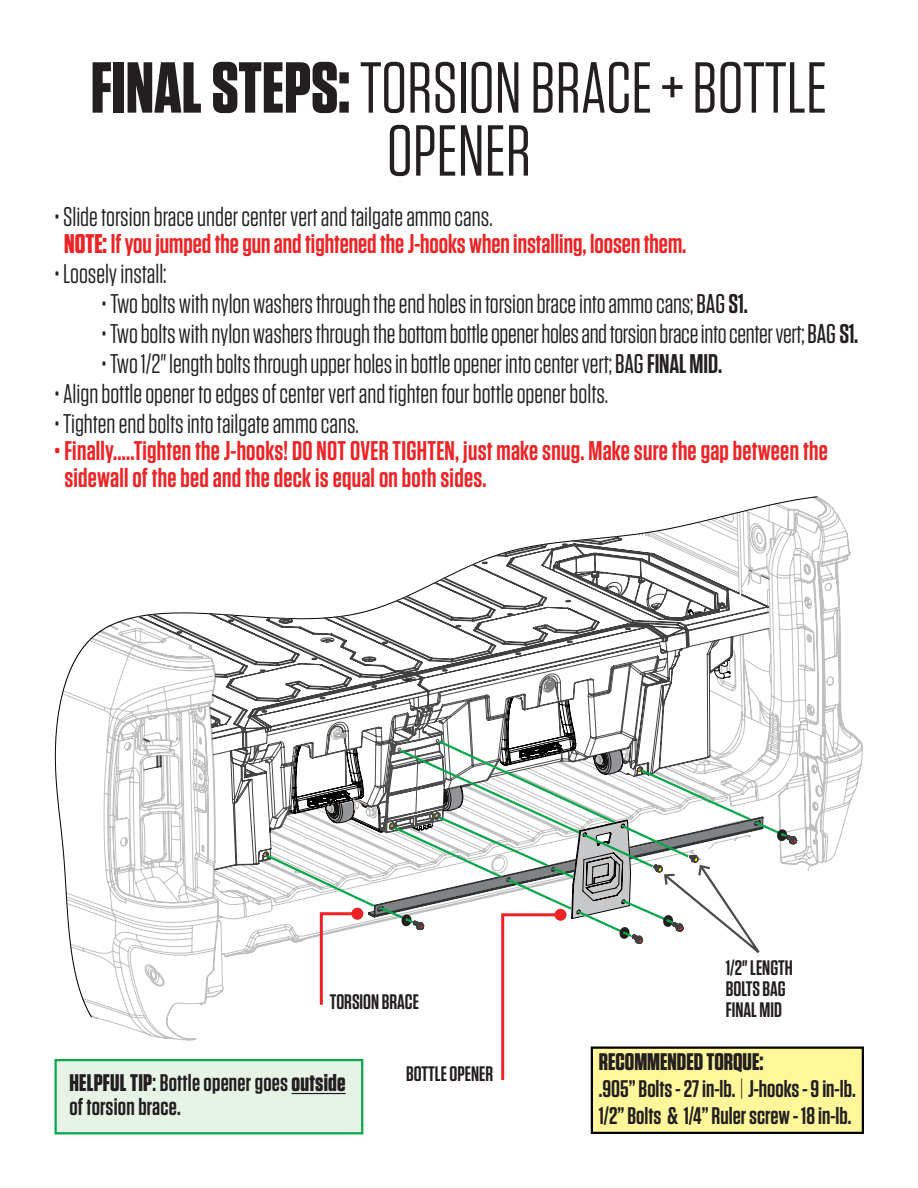
<style>
.page{position:relative;width:918px;height:1188px;background:#fff}
.page>*{position:absolute;margin:0;border:0;box-sizing:border-box;transform-origin:0 0}
.t1{font:72px/63px "Tungsten";color:#231f20;text-align:center}
.t2{font:27px "Tungsten";letter-spacing:-.005em;color:#231f20}
.t3{font:600 27px/27px "Tungsten";letter-spacing:.01em;color:#ed2325}
.t4{font:600 24px/27px "Tungsten";color:#231f20}
.t5{font:600 21px/21px "Tungsten";color:#231f20}
.s1{font-weight:700}
.s2{font-weight:400;color:#231f20}
.s3{font-weight:500}
.s4{font-weight:600}
.s5{font-weight:300}
</style>
<div class="page">
<svg style="left:94px;top:497px;width:769px;height:544px"></svg>
<svg style="left:55px;top:496px;width:763px;height:522px"></svg>
<svg style="left:137px;top:536px;width:661px;height:411px"></svg>
<svg style="left:246px;top:641px;width:422px;height:193px"></svg>
<div style="left:55px;top:1059px;width:308px;height:75px;background:#e7f3e7;border:2px solid #08a74b"></div>
<hr style="left:292px;top:1093px;width:54px;height:1px;background:#231f20">
<svg style="left:262px;top:677px;width:535px;height:406px"></svg>
<div style="left:591px;top:1047px;width:273px;height:87px;background:#fff79a;border:2px solid #000"></div>
<h1 class="t1" style="left:91px;top:57px;width:738px"><span class="s1">FINAL STEPS:</span> TORSION BRACE + BOTTLE<br>OPENER</h1>
<p class="t3" style="left:64px;top:204px;width:624px;text-indent:-10px"><span class="s2">•Slide torsion brace under center vert and tailgate ammo cans.<br></span><span class="s1">NOTE:</span> If you jumped the gun and tightened the J-hooks when installing, loosen them.</p>
<p class="t2" style="left:54px;top:260px;width:114px">•Loosely install:</p>
<p class="t2" style="left:101px;top:290px;width:648px">•Two bolts with nylon washers through the end holes in torsion brace into ammo cans; <span class="s3">BAG</span> <span class="s4">S1.</span></p>
<p class="t2" style="left:101px;top:320px;width:759px">• Two bolts with nylon washers through the bottom bottle opener holes and torsion brace into center vert; <span class="s3">BAG</span> <span class="s4">S1.</span></p>
<p class="t2" style="left:101px;top:350px;width:622px">• Two 1/2" length bolts through upper holes in bottle opener into center vert; <span class="s3">BAG</span> <span class="s4">FINAL MID.</span></p>
<p class="t2" style="left:54px;top:380px;width:556px">• Align bottle opener to edges of center vert and tighten four bottle opener bolts.</p>
<p class="t2" style="left:54px;top:410px;width:306px">•Tighten end bolts into tailgate ammo cans.</p>
<p class="t3" style="left:64px;top:438px;width:765px;text-indent:-10px">• Finally.....Tighten the J-hooks! DO NOT OVER TIGHTEN, just make snug. Make sure the gap between the sidewall of the bed and the deck is equal on both sides.</p>
<p class="t5" style="left:330px;top:991px;width:91px">TORSION BRACE</p>
<p class="t4" style="left:69px;top:1071px;width:278px;line-height:24px"><span class="s1">HELPFUL TIP</span>: Bottle opener goes <span class="s1">outside </span>of torsion brace.</p>
<p class="t5" style="left:406px;top:1063px;width:89px">BOTTLE OPENER</p>
<p class="t5" style="left:726px;top:958px;width:69px">1/2" LENGTH<br>BOLTS BAG<br>FINAL MID</p>
<p class="t4" style="left:599px;top:1049px;width:258px"><span class="s1">RECOMMENDED TORQUE:<br></span>.905” Bolts - 27 in-lb. <span class="s5">|</span> J-hooks - 9 in-lb.<br>1/2” Bolts &amp; 1/4” Ruler screw - 18 in-lb.</p>
</div>
